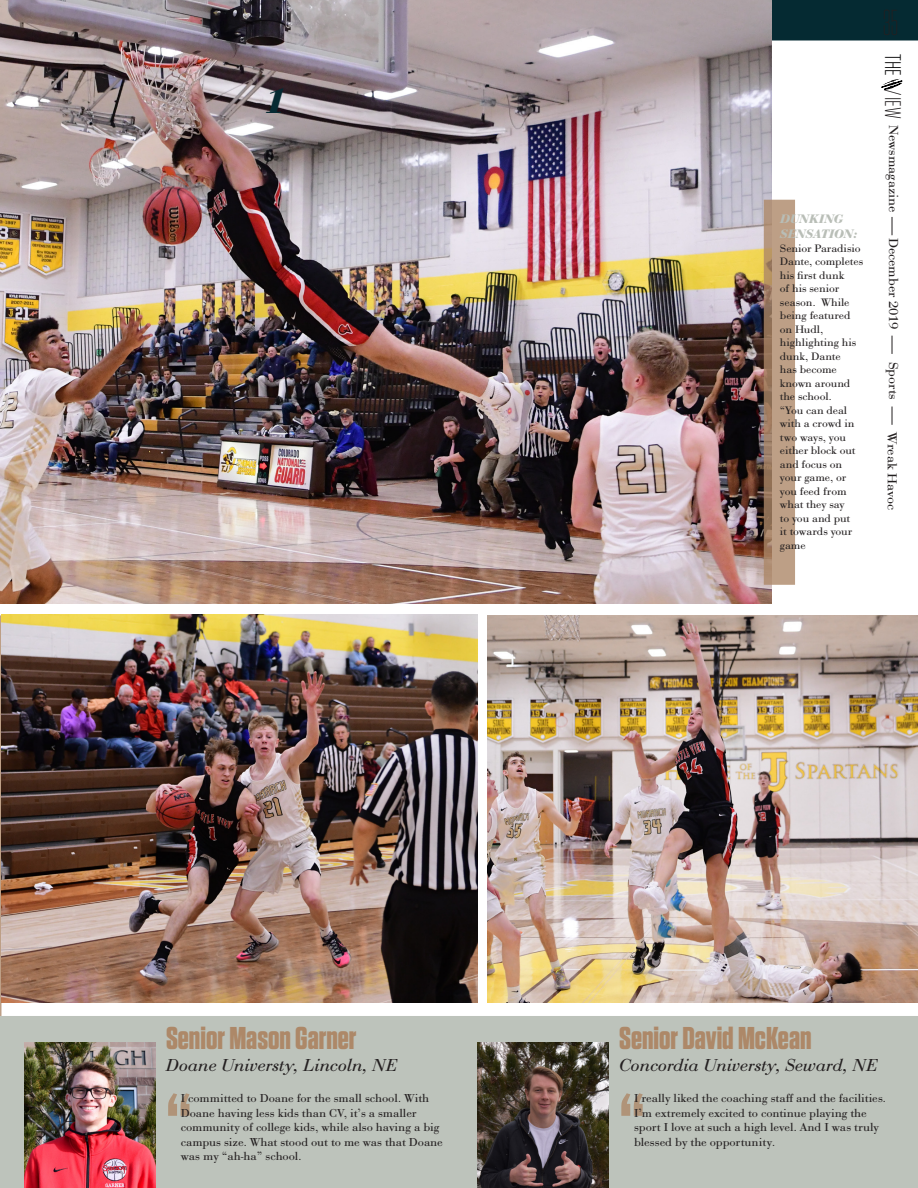
<style>
.page{position:relative;width:918px;height:1188px;background:#fff}
.page>*{position:absolute;margin:0;border:0;box-sizing:border-box;transform-origin:0 0}
.t1{font:600 90px "Tungsten";color:#ad8868}
.t2{font:italic 700 37.5px "AYT Bodoni";color:#052a32}
.t3{font:300 36px "Tungsten Compressed";color:#231f20}
.t4{font:700 31.5px "Tungsten";color:#ad8868}
.t5{font:300 22.5px "Tungsten";color:#231f20}
.t6{font:300 22.5px "Tungsten";color:#000}
.t7{font:italic 18px "AYT Bodoni";color:#231f20}
.t8{font:13.5px "AYT Bodoni";color:#231f20}
.t9{font:italic 700 12.75px/15.3px "AYT Bodoni";color:#b9beb7}
.t10{font:12px/14.4px "AYT Bodoni";color:#231f20}
.t11{font:11.25px/13.5px "AYT Bodoni";color:#231f20}
</style>
<div class="page">
<svg style="left:0;top:615px;width:2px;height:401px"></svg>
<div style="left:772px;top:0;width:146px;height:40px;background:#052a32"></div>
<img style="left:0;top:0;width:772px;height:603px">
<img style="left:2px;top:615px;width:475px;height:387px">
<svg style="left:892px;top:217px;width:1px;height:18px"></svg>
<svg style="left:892px;top:336px;width:1px;height:18px"></svg>
<svg style="left:892px;top:407px;width:1px;height:18px"></svg>
<div style="left:0;top:1016px;width:918px;height:172px;background:#bdc3bb"></div>
<img style="left:24px;top:1042px;width:131px;height:146px">
<img style="left:478px;top:1042px;width:131px;height:146px">
<svg style="left:764px;top:200px;width:31px;height:385px;background:#b5967d"></svg>
<img style="left:487px;top:615px;width:431px;height:387px">
<svg style="left:881px;top:78px;width:22px;height:12px"></svg>
<h2 class="t2" style="left:264px;top:79px;width:23px">1</h2>
<p class="t9" style="left:780px;top:211px;width:79px">DUNKING<br>SENSATION:</p>
<p class="t11" style="left:780px;top:242px;width:85px">Senior Paradisio<br>Dante, completes his first dunk<br>of his senior season. While being featured on Hudl, highlighting his dunk, Dante<br>has become known around the school.<br>“You can deal with a crowd in two ways, you either block out and focus on your game, or you feed from what they say<br>to you and put<br>it towards your game</p>
<h3 class="t3" style="left:883px;top:6px;width:16px">35</h3>
<h3 class="t6" style="left:904px;top:54px;width:23px;rotate:90deg">THE</h3>
<h3 class="t5" style="left:904px;top:97px;width:23px;rotate:90deg">IEW</h3>
<p class="t8" style="left:902px;top:125px;width:89px;rotate:90deg">Newsmagazine</p>
<p class="t8" style="left:902px;top:238px;width:93px;rotate:90deg">December 2019</p>
<p class="t8" style="left:901px;top:362px;width:39px;rotate:90deg">Sports</p>
<p class="t8" style="left:900px;top:432px;width:79px;rotate:90deg">Wreak Havoc</p>
<h3 class="t4" style="left:166px;top:1022px;width:192px">Senior Mason Garner</h3>
<h3 class="t7" style="left:166px;top:1055px;width:233px">Doane Universty, Lincoln, NE</h3>
<h1 class="t1" style="left:166px;top:1078px;width:27px">“</h1>
<p class="t10" style="left:181px;top:1091px;width:264px">I committed to Doane for the small school. With Doane having less kids than CV, it’s a smaller community of college kids, while also having a big campus size. What stood out to me was that Doane was my “ah-ha” school.</p>
<h3 class="t4" style="left:619px;top:1022px;width:194px">Senior David McKean</h3>
<h3 class="t7" style="left:619px;top:1055px;width:260px">Concordia Universty, Seward, NE</h3>
<h1 class="t1" style="left:619px;top:1078px;width:27px">“</h1>
<p class="t10" style="left:634px;top:1091px;width:253px">I really liked the coaching staff and the facilities.<br>I’m extremely excited to continue playing the sport I love at such a high level. And I was truly blessed by the opportunity.</p>
</div>
